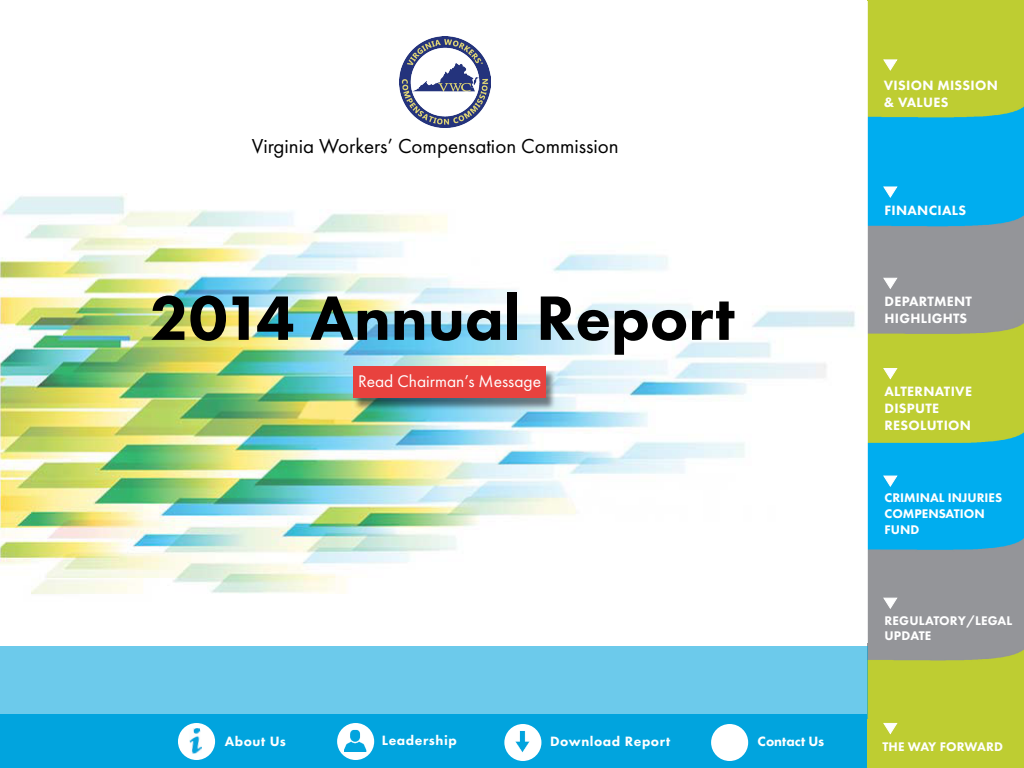
<style>
.page{position:relative;width:1024px;height:768px;background:#fff}
.page>*{position:absolute;margin:0;border:0;box-sizing:border-box;transform-origin:0 0}
.t1{font:800 65px "Futura PT";color:#000}
.t2{font:21px "Futura PT";color:#000}
.t3{font:17.5px "Futura PT";color:#fff}
.t4{font:800 14px/16.8px "Futura PT";letter-spacing:.02em;color:#fff}
.t5{font:800 14px "Futura PT";letter-spacing:.04em;color:#fff}
.t6{font:800 14px "Futura PT";color:#fff}
.t7{font:800 13px/15.6px "Futura PT";color:#fff}
</style>
<div class="page">
<div style="left:0;top:714px;width:1008px;height:54px;background:#01a4de"></div>
<img style="left:867px;top:0;width:157px;height:768px">
<div style="left:178px;top:723px;width:37px;height:37px;background:#fff;border-radius:50%"></div>
<div style="left:504px;top:724px;width:37px;height:37px;background:#fff;border-radius:50%"></div>
<img style="left:515px;top:731px;width:15px;height:22px">
<div style="left:337px;top:723px;width:37px;height:37px;background:#fff;border-radius:50%"></div>
<img style="left:344px;top:729px;width:23px;height:23px">
<div style="left:711px;top:724px;width:37px;height:37px;background:#fff;border-radius:50%"></div>
<img style="left:189px;top:728px;width:13px;height:26px">
<svg style="left:883px;top:60px;width:14px;height:10px"></svg>
<svg style="left:883px;top:187px;width:14px;height:10px"></svg>
<svg style="left:883px;top:278px;width:14px;height:11px"></svg>
<svg style="left:883px;top:368px;width:14px;height:11px"></svg>
<svg style="left:883px;top:476px;width:14px;height:11px"></svg>
<svg style="left:883px;top:723px;width:14px;height:11px"></svg>
<svg style="left:883px;top:598px;width:14px;height:11px"></svg>
<img style="left:0;top:196px;width:855px;height:398px">
<div style="left:0;top:646px;width:867px;height:73px;background:#6ccaeb"></div>
<div style="left:353px;top:369px;width:203px;height:42px;background:#000;opacity:.48"></div>
<div style="left:353px;top:366px;width:193px;height:32px;background:#e8423e"></div>
<img style="left:399px;top:36px;width:92px;height:92px">
<h2 class="t2" style="left:252px;top:134px;width:369px">Virginia Workers’ Compensation Commission</h2>
<h1 class="t1" style="left:150px;top:278px;width:587px">2014 Annual Report</h1>
<p class="t3" style="left:358px;top:371px;width:184px">Read Chairman’s Message</p>
<p class="t5" style="left:382px;top:732px;width:77px">Leadership</p>
<p class="t6" style="left:758px;top:732px;width:68px">Contact Us</p>
<p class="t4" style="left:225px;top:732px;width:63px">About Us</p>
<p class="t5" style="left:550px;top:733px;width:122px">Download Report</p>
<p class="t4" style="left:884px;top:77px;width:116px">VISION MISSION &amp; VALUES</p>
<p class="t4" style="left:885px;top:202px;width:83px">FINANCIALS</p>
<p class="t4" style="left:885px;top:293px;width:89px">DEPARTMENT<br>HIGHLIGHTS</p>
<p class="t4" style="left:885px;top:383px;width:89px">ALTERNATIVE<br>DISPUTE<br>RESOLUTION</p>
<p class="t7" style="left:885px;top:490px;width:119px">CRIMINAL INJURIES<br>COMPENSATION<br>FUND</p>
<p class="t7" style="left:885px;top:612px;width:129px">REGULATORY/LEGAL<br>UPDATE</p>
<p class="t7" style="left:882px;top:739px;width:122px">THE WAY FORWARD</p>
</div>
